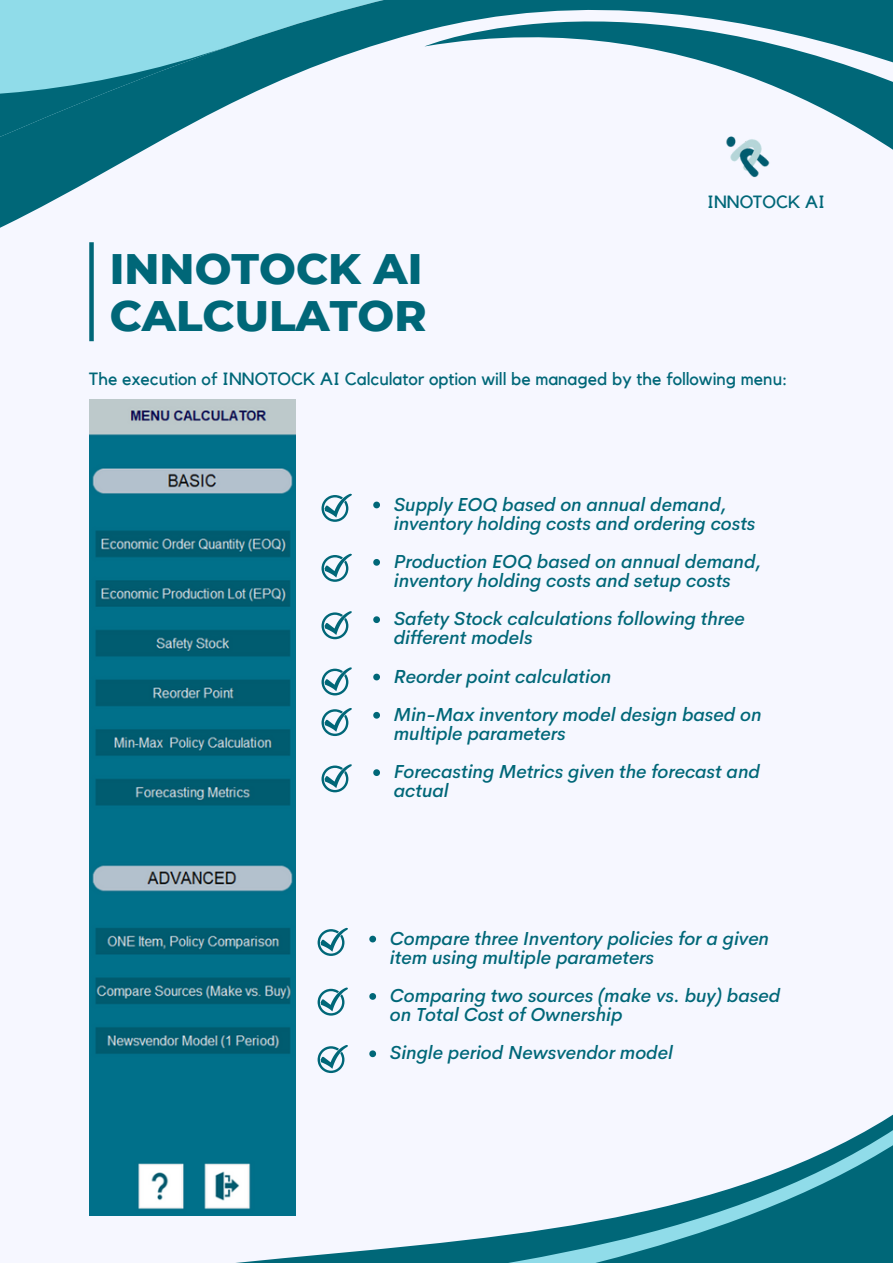
<style>
.page{position:relative;width:893px;height:1264px;background:#fff}
.page>*{position:absolute;margin:0;border:0;box-sizing:border-box;transform-origin:0 0}
.t1{font:800 43.5px/46.8px "Montserrat";color:#006778}
.t2{font:italic 500 18.75px/19px "Cerebri Sans";color:#006778}
.t3{font:17.7px "Kollektif";color:#006778}
</style>
<div class="page">
<div style="left:0;top:0;width:892px;height:1262px;background:#f6f7ff"></div>
<svg style="left:0;top:0;width:424px;height:228px"></svg>
<svg style="left:424px;top:0;width:468px;height:149px"></svg>
<svg style="left:0;top:43px;width:238px;height:183px"></svg>
<div style="left:89px;top:242px;width:5px;height:99px;background:#006778"></div>
<svg style="left:89px;top:835px;width:803px;height:427px"></svg>
<img style="left:89px;top:400px;width:206px;height:815px">
<svg style="left:321px;top:494px;width:31px;height:28px"></svg>
<svg style="left:373px;top:501px;width:7px;height:7px"></svg>
<svg style="left:373px;top:559px;width:7px;height:6px"></svg>
<svg style="left:373px;top:616px;width:7px;height:7px"></svg>
<svg style="left:373px;top:673px;width:7px;height:7px"></svg>
<svg style="left:373px;top:712px;width:7px;height:6px"></svg>
<svg style="left:373px;top:769px;width:7px;height:7px"></svg>
<svg style="left:321px;top:553px;width:31px;height:29px"></svg>
<svg style="left:321px;top:611px;width:31px;height:28px"></svg>
<svg style="left:321px;top:667px;width:31px;height:28px"></svg>
<svg style="left:321px;top:708px;width:31px;height:28px"></svg>
<svg style="left:321px;top:764px;width:31px;height:28px"></svg>
<svg style="left:317px;top:927px;width:31px;height:28px"></svg>
<svg style="left:369px;top:935px;width:7px;height:7px"></svg>
<svg style="left:369px;top:993px;width:7px;height:6px"></svg>
<svg style="left:369px;top:1050px;width:7px;height:7px"></svg>
<svg style="left:317px;top:987px;width:31px;height:28px"></svg>
<svg style="left:317px;top:1044px;width:31px;height:29px"></svg>
<img style="left:716px;top:117px;width:59px;height:61px">
<h1 class="t1" style="left:110px;top:245px;width:318px">INNOTOCK AI<br>CALCULATOR</h1>
<p class="t3" style="left:707px;top:193px;width:119px">INNOTOCK AI</p>
<p class="t3" style="left:89px;top:370px;width:699px">The execution of INNOTOCK AI Calculator option will be managed by the following menu:</p>
<p class="t2" style="left:394px;top:494px;width:363px">Supply EOQ based on annual demand, inventory holding costs and ordering costs</p>
<p class="t2" style="left:394px;top:552px;width:369px">Production EOQ based on annual demand, inventory holding costs and setup costs</p>
<p class="t2" style="left:394px;top:609px;width:352px">Safety Stock calculations following three different models</p>
<p class="t2" style="left:394px;top:657px;width:369px;line-height:38.2px">Reorder point calculation<br>Min-Max inventory model design based on</p>
<p class="t2" style="left:394px;top:714px;width:367px;line-height:38.2px">multiple parameters<br>Forecasting Metrics given the forecast and</p>
<p class="t2" style="left:394px;top:781px;width:56px">actual</p>
<p class="t2" style="left:390px;top:928px;width:380px">Compare three Inventory policies for a given item using multiple parameters</p>
<p class="t2" style="left:390px;top:985px;width:391px">Comparing two sources (make vs. buy) based on Total Cost of Ownership</p>
<p class="t2" style="left:390px;top:1043px;width:284px">Single period Newsvendor model</p>
</div>
